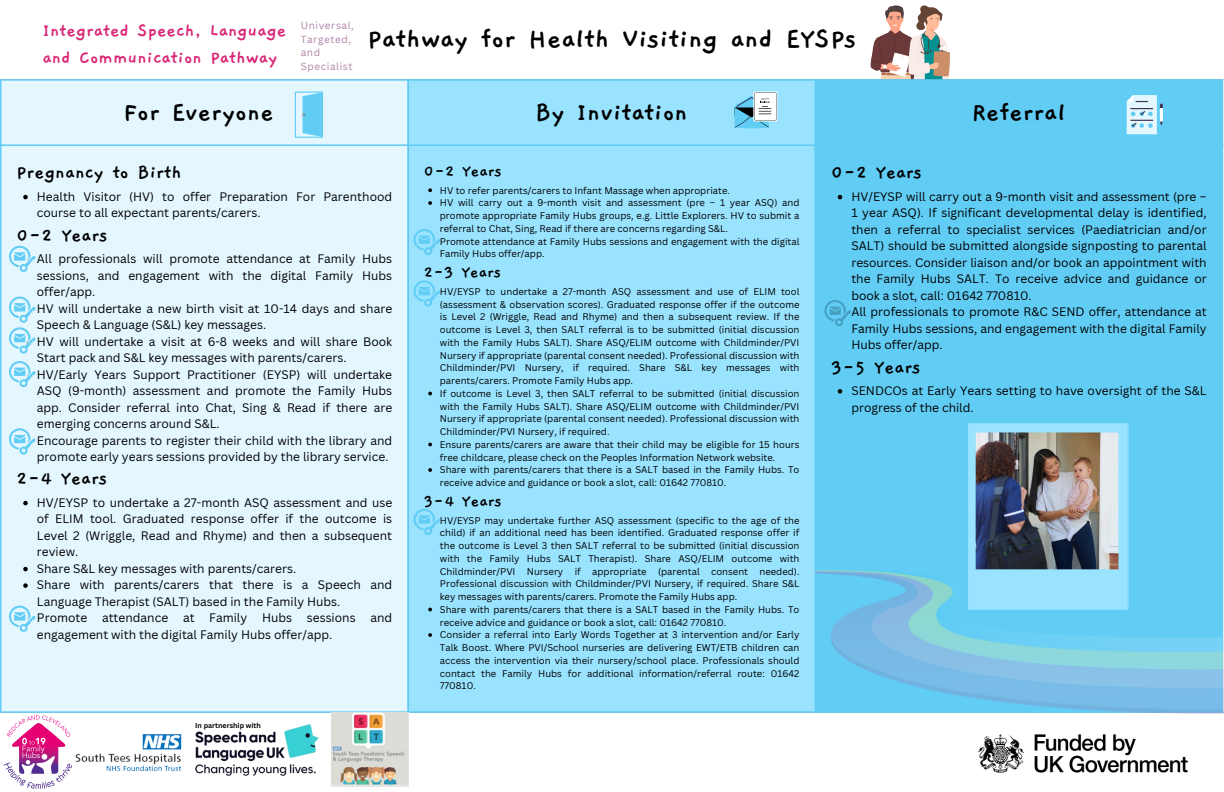
<style>
.page{position:relative;width:1224px;height:792px;background:#fff}
.page>*{position:absolute;margin:0;border:0;box-sizing:border-box;transform-origin:0 0}
.t1{font:700 30px "Gaegu";color:#000}
.t2{font:700 28px "Gaegu";color:#000}
.t3{font:700 21px "Gaegu";color:#000}
.t4{font:700 20px/27.8px "Gaegu";color:#d92675}
.t5{font:700 18px "Gaegu";color:#000}
.t6{font:12px/16.5px "Canva Sans";color:#000}
.t7{font:10px/13.5px "Canva Sans";letter-spacing:.055em;color:#b182a6}
.t8{font:9.5px/12.8px "Canva Sans";color:#000;text-align:justify}
.t9{font:700 7.1px "Canva Sans";color:#000}
</style>
<div class="page">
<svg style="left:870px;top:5px;width:80px;height:74px"></svg>
<div style="left:2px;top:81px;width:405px;height:630px;background:#e4f7ff"></div>
<div style="left:409px;top:81px;width:405px;height:630px;background:#99e3ff"></div>
<div style="left:816px;top:81px;width:406px;height:490px;background:#61cdf5"></div>
<svg style="left:23px;top:195px;width:5px;height:4px"></svg>
<svg style="left:23px;top:501px;width:5px;height:4px"></svg>
<svg style="left:23px;top:567px;width:5px;height:4px"></svg>
<svg style="left:23px;top:583px;width:5px;height:5px"></svg>
<svg style="left:428px;top:188px;width:4px;height:4px"></svg>
<svg style="left:428px;top:201px;width:4px;height:4px"></svg>
<svg style="left:428px;top:392px;width:4px;height:3px"></svg>
<svg style="left:428px;top:443px;width:4px;height:3px"></svg>
<svg style="left:428px;top:468px;width:4px;height:4px"></svg>
<svg style="left:428px;top:608px;width:4px;height:3px"></svg>
<svg style="left:428px;top:633px;width:4px;height:4px"></svg>
<svg style="left:838px;top:195px;width:4px;height:4px"></svg>
<svg style="left:838px;top:389px;width:4px;height:5px"></svg>
<hr style="left:0;top:81px;width:2px;height:630px;background:#61cdf5">
<hr style="left:407px;top:81px;width:2px;height:630px;background:#61cdf5">
<hr style="left:814px;top:81px;width:2px;height:630px;background:#61cdf5">
<hr style="left:1222px;top:81px;width:1px;height:630px;background:#61cdf5">
<hr style="left:0;top:79px;width:1223px;height:2px;background:#61cdf5">
<hr style="left:0;top:144px;width:1223px;height:2px;background:#61cdf5">
<hr style="left:0;top:711px;width:1223px;height:2px;background:#61cdf5">
<svg style="left:295px;top:92px;width:28px;height:46px"></svg>
<svg style="left:1127px;top:95px;width:36px;height:39px"></svg>
<svg style="left:735px;top:92px;width:42px;height:36px"></svg>
<img style="left:332px;top:713px;width:76px;height:73px">
<img style="left:76px;top:734px;width:106px;height:38px">
<img style="left:195px;top:724px;width:124px;height:52px">
<img style="left:3px;top:715px;width:73px;height:74px">
<svg style="left:9px;top:246px;width:26px;height:26px"></svg>
<svg style="left:9px;top:361px;width:26px;height:27px"></svg>
<img style="left:968px;top:423px;width:160px;height:148px">
<img style="left:815px;top:571px;width:408px;height:142px">
<svg style="left:414px;top:280px;width:26px;height:27px"></svg>
<svg style="left:414px;top:509px;width:26px;height:26px"></svg>
<svg style="left:9px;top:428px;width:26px;height:27px"></svg>
<svg style="left:414px;top:229px;width:26px;height:27px"></svg>
<svg style="left:9px;top:606px;width:26px;height:26px"></svg>
<svg style="left:824px;top:300px;width:27px;height:27px"></svg>
<svg style="left:9px;top:297px;width:26px;height:57px"></svg>
<img style="left:978px;top:734px;width:210px;height:39px">
<p class="t4" style="left:42px;top:17px;width:245px">Integrated Speech, Language and Communication Pathway</p>
<p class="t7" style="left:301px;top:19px;width:55px">Universal,<br>Targeted, and<br>Specialist</p>
<p class="t1" style="left:367px;top:24px;width:491px">Pathway for Health Visiting and EYSPs</p>
<p class="t2" style="left:123px;top:98px;width:152px">For Everyone</p>
<p class="t2" style="left:535px;top:98px;width:154px">By Invitation</p>
<h2 class="t2" style="left:972px;top:98px;width:95px">Referral</h2>
<h3 class="t3" style="left:16px;top:162px;width:167px">Pregnancy to Birth</h3>
<h1 class="t6" style="left:37px;top:188px;width:357px">Health Visitor (HV) to offer Preparation For Parenthood course to all expectant parents/carers.</h1>
<p class="t3" style="left:16px;top:225px;width:93px">0-2 Years</p>
<p class="t6" style="left:37px;top:250px;width:357px;text-align:justify">All professionals will promote attendance at Family Hubs sessions, and engagement with the digital Family Hubs offer/app.</p>
<p class="t6" style="left:37px;top:300px;width:357px">HV will undertake a new birth visit at 10-14 days and share<br>Speech &amp; Language (S&amp;L) key messages.</p>
<p class="t6" style="left:37px;top:333px;width:357px">HV will undertake a visit at 6-8 weeks and will share Book<br>Start pack and S&amp;L key messages with parents/carers.</p>
<p class="t6" style="left:37px;top:366px;width:357px;text-align:justify">HV/Early Years Support Practitioner (EYSP) will undertake ASQ (9-month) assessment and promote the Family Hubs app. Consider referral into Chat, Sing &amp; Read if there are emerging concerns around S&amp;L.</p>
<p class="t6" style="left:37px;top:432px;width:357px">Encourage parents to register their child with the library and promote early years sessions provided by the library service.</p>
<p class="t3" style="left:16px;top:468px;width:92px">2-4 Years</p>
<p class="t6" style="left:37px;top:494px;width:357px;text-align:justify">HV/EYSP to undertake a 27-month ASQ assessment and use of ELIM tool. Graduated response offer if the outcome is Level 2 (Wriggle, Read and Rhyme) and then a subsequent review.</p>
<p class="t6" style="left:37px;top:560px;width:261px">Share S&amp;L key messages with parents/carers.</p>
<p class="t6" style="left:37px;top:576px;width:357px">Share with parents/carers that there is a Speech and<br>Language Therapist (SALT) based in the Family Hubs.</p>
<p class="t6" style="left:37px;top:609px;width:357px">Promote attendance at Family Hubs sessions and engagement with the digital Family Hubs offer/app.</p>
<p class="t5" style="left:424px;top:162px;width:80px">0-2 Years</p>
<p class="t8" style="left:440px;top:184px;width:292px">HV to refer parents/carers to Infant Massage when appropriate.</p>
<p class="t8" style="left:440px;top:196px;width:361px">HV will carry out a 9-month visit and assessment (pre – 1 year ASQ) and promote appropriate Family Hubs groups, e.g. Little Explorers. HV to submit a referral to Chat, Sing, Read if there are concerns regarding S&amp;L.</p>
<p class="t8" style="left:440px;top:235px;width:361px">Promote attendance at Family Hubs sessions and engagement with the digital<br>Family Hubs offer/app.</p>
<p class="t5" style="left:424px;top:263px;width:79px">2-3 Years</p>
<p class="t8" style="left:440px;top:285px;width:361px">HV/EYSP to undertake a 27-month ASQ assessment and use of ELIM tool (assessment &amp; observation scores). Graduated response offer if the outcome is Level 2 (Wriggle, Read and Rhyme) and then a subsequent review. If the outcome is Level 3, then SALT referral is to be submitted (initial discussion with the Family Hubs SALT). Share ASQ/ELIM outcome with Childminder/PVI Nursery if appropriate (parental consent needed). Professional discussion with Childminder/PVI Nursery, if required. Share S&amp;L key messages with parents/carers. Promote Family Hubs app.</p>
<p class="t8" style="left:440px;top:387px;width:361px">If outcome is Level 3, then SALT referral to be submitted (initial discussion with the Family Hubs SALT). Share ASQ/ELIM outcome with Childminder/PVI Nursery if appropriate (parental consent needed). Professional discussion with Childminder/PVI Nursery, if required.</p>
<p class="t8" style="left:440px;top:438px;width:361px">Ensure parents/carers are aware that their child may be eligible for 15 hours free childcare, please check on the Peoples Information Network website.</p>
<p class="t8" style="left:440px;top:463px;width:361px">Share with parents/carers that there is a SALT based in the Family Hubs. To receive advice and guidance or book a slot, call: 01642 770810.</p>
<p class="t5" style="left:424px;top:492px;width:80px">3-4 Years</p>
<p class="t8" style="left:440px;top:514px;width:361px">HV/EYSP may undertake further ASQ assessment (specific to the age of the child) if an additional need has been identified. Graduated response offer if the outcome is Level 3 then SALT referral to be submitted (initial discussion with the Family Hubs SALT Therapist). Share ASQ/ELIM outcome with Childminder/PVI Nursery if appropriate (parental consent needed).<br>Professional discussion with Childminder/PVI Nursery, if required. Share S&amp;L key messages with parents/carers. Promote the Family Hubs app.</p>
<p class="t8" style="left:440px;top:603px;width:361px">Share with parents/carers that there is a SALT based in the Family Hubs. To receive advice and guidance or book a slot, call: 01642 770810.</p>
<p class="t8" style="left:440px;top:628px;width:361px">Consider a referral into Early Words Together at 3 intervention and/or Early Talk Boost. Where PVI/School nurseries are delivering EWT/ETB children can access the intervention via their nursery/school place. Professionals should contact the Family Hubs for additional information/referral route: 01642<br>770810.</p>
<p class="t3" style="left:831px;top:162px;width:93px">0-2 Years</p>
<p class="t6" style="left:851px;top:188px;width:357px;text-align:justify">HV/EYSP will carry out a 9-month visit and assessment (pre – 1 year ASQ). If significant developmental delay is identified, then a referral to specialist services (Paediatrician and/or SALT) should be submitted alongside signposting to parental resources. Consider liaison and/or book an appointment with the Family Hubs SALT. To receive advice and guidance or book a slot, call: 01642 770810.</p>
<p class="t6" style="left:851px;top:303px;width:357px;text-align:justify">All professionals to promote R&amp;C SEND offer, attendance at Family Hubs sessions, and engagement with the digital Family Hubs offer/app.</p>
<p class="t3" style="left:831px;top:357px;width:91px">3-5 Years</p>
<p class="t6" style="left:851px;top:382px;width:357px">SENDCOs at Early Years setting to have oversight of the S&amp;L progress of the child.</p>
<p class="t9" style="left:195px;top:720px;width:67px">In partnership with</p>
</div>
